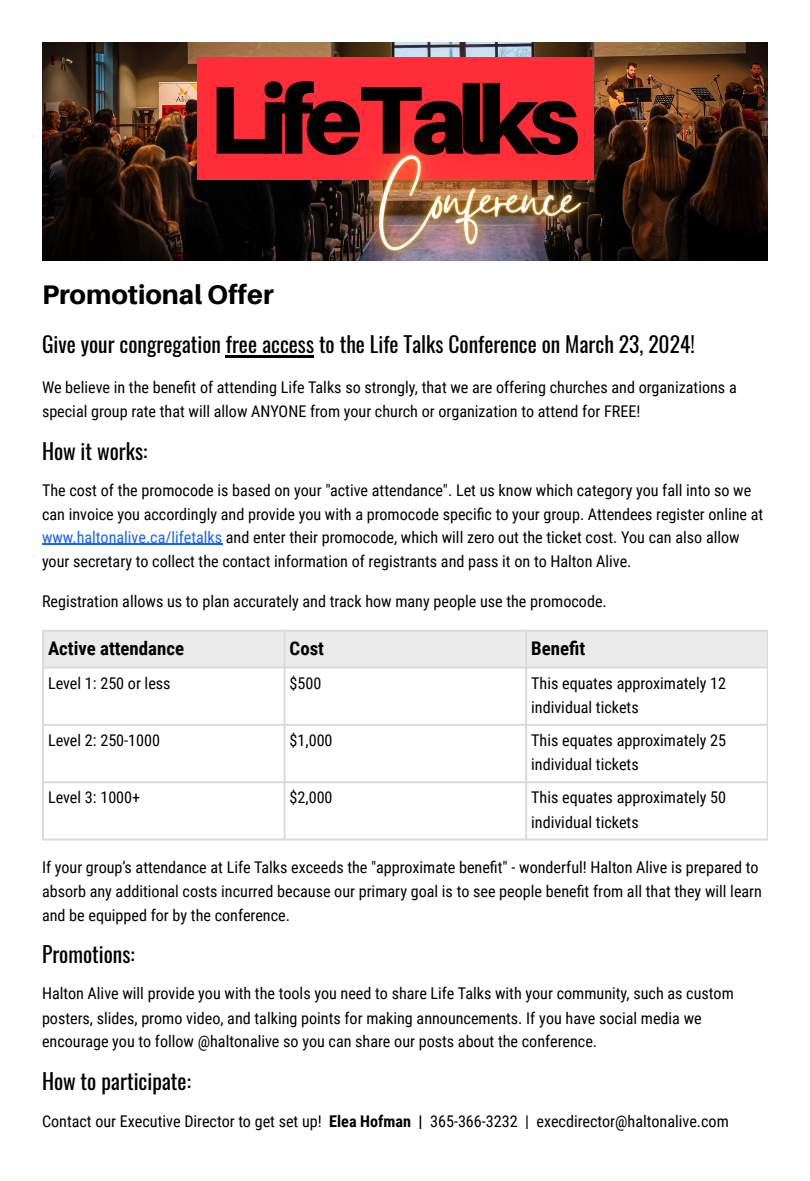
<style>
.page{position:relative;width:810px;height:1181px;background:#fff}
.page>*{position:absolute;margin:0;border:0;box-sizing:border-box;transform-origin:0 0}
.t1{font:900 96.15px "Aileron";letter-spacing:-.1em;color:#000}
.t2{font:800 26.85px "Aileron";color:#000}
.t3{font:21.6px "Oswald";color:#000}
.t4{font:700 18.9px "Roboto Condensed";color:#000}
.t5{font:16.2px/23.7px "Roboto Condensed";color:#000}
.s1{color:#1a62ff}
.s2{font-weight:700}
</style>
<div class="page">
<hr style="left:226px;top:355px;width:88px;height:2px;background:#000">
<hr style="left:42px;top:544px;width:180px;height:1px;background:#1a62ff">
<img style="left:42px;top:42px;width:726px;height:218px">
<div style="left:197px;top:58px;width:397px;height:121px;background:#ff2d38"></div>
<img style="left:273px;top:42px;width:412px;height:218px">
<div style="left:44px;top:631px;width:723px;height:35px;background:#ebebeb"></div>
<hr style="left:42px;top:631px;width:2px;height:207px;background:#dbdbdb">
<hr style="left:284px;top:631px;width:2px;height:207px;background:#dbdbdb">
<hr style="left:525px;top:631px;width:2px;height:207px;background:#dbdbdb">
<hr style="left:767px;top:631px;width:1px;height:207px;background:#dbdbdb">
<hr style="left:42px;top:629px;width:726px;height:2px;background:#dbdbdb">
<hr style="left:42px;top:666px;width:726px;height:2px;background:#dbdbdb">
<hr style="left:42px;top:724px;width:726px;height:2px;background:#dbdbdb">
<hr style="left:42px;top:781px;width:726px;height:2px;background:#dbdbdb">
<hr style="left:42px;top:838px;width:726px;height:2px;background:#dbdbdb">
<p class="t1" style="left:209px;top:60px;width:372px">LifeTalks</p>
<h1 class="t2" style="left:42px;top:277px;width:233px">Promotional Offer</h1>
<p class="t3" style="left:42px;top:327px;width:654px">Give your congregation free access to the Life Talks Conference on March 23, 2024!</p>
<p class="t5" style="left:42px;top:376px;width:696px;line-height:23.2px">We believe in the benefit of attending Life Talks so strongly, that we are offering churches and organizations a special group rate that will allow ANYONE from your church or organization to attend for FREE!</p>
<p class="t3" style="left:42px;top:434px;width:107px">How it works:</p>
<p class="t5" style="left:42px;top:479px;width:723px">The cost of the promocode is based on your "active attendance". Let us know which category you fall into so we can invoice you accordingly and provide you with a promocode specific to your group. Attendees register online at <span class="s1">www.haltonalive.ca/lifetalks</span> and enter their promocode, which will zero out the ticket cost. You can also allow your secretary to collect the contact information of registrants and pass it on to Halton Alive.</p>
<p class="t5" style="left:42px;top:589px;width:566px">Registration allows us to plan accurately and track how many people use the promocode.</p>
<p class="t4" style="left:48px;top:637px;width:137px">Active attendance</p>
<p class="t4" style="left:290px;top:637px;width:36px">Cost</p>
<p class="t4" style="left:531px;top:637px;width:55px">Benefit</p>
<p class="t5" style="left:48px;top:671px;width:124px">Level 1: 250 or less</p>
<p class="t5" style="left:290px;top:671px;width:33px">$500</p>
<p class="t5" style="left:531px;top:671px;width:196px;line-height:24.2px">This equates approximately 12 individual tickets</p>
<p class="t5" style="left:48px;top:728px;width:114px">Level 2: 250-1000</p>
<p class="t5" style="left:290px;top:728px;width:44px">$1,000</p>
<p class="t5" style="left:531px;top:728px;width:196px;line-height:24.2px">This equates approximately 25 individual tickets</p>
<p class="t5" style="left:48px;top:786px;width:94px">Level 3: 1000+</p>
<p class="t5" style="left:290px;top:786px;width:44px">$2,000</p>
<p class="t5" style="left:531px;top:785px;width:196px;line-height:24.3px">This equates approximately 50 individual tickets</p>
<p class="t5" style="left:42px;top:855px;width:722px">If your group’s attendance at Life Talks exceeds the "approximate benefit" - wonderful! Halton Alive is prepared to absorb any additional costs incurred because our primary goal is to see people benefit from all that they will learn and be equipped for by the conference.</p>
<p class="t3" style="left:42px;top:937px;width:94px">Promotions:</p>
<p class="t5" style="left:42px;top:982px;width:693px">Halton Alive will provide you with the tools you need to share Life Talks with your community, such as custom posters, slides, promo video, and talking points for making announcements. If you have social media we encourage you to follow @haltonalive so you can share our posts about the conference.</p>
<p class="t3" style="left:42px;top:1064px;width:150px">How to participate:</p>
<p class="t5" style="left:42px;top:1109px;width:688px">Contact our Executive Director to get set up! <span class="s2">Elea Hofman |</span> 365-366-3232 | execdirector@haltonalive.com</p>
</div>
